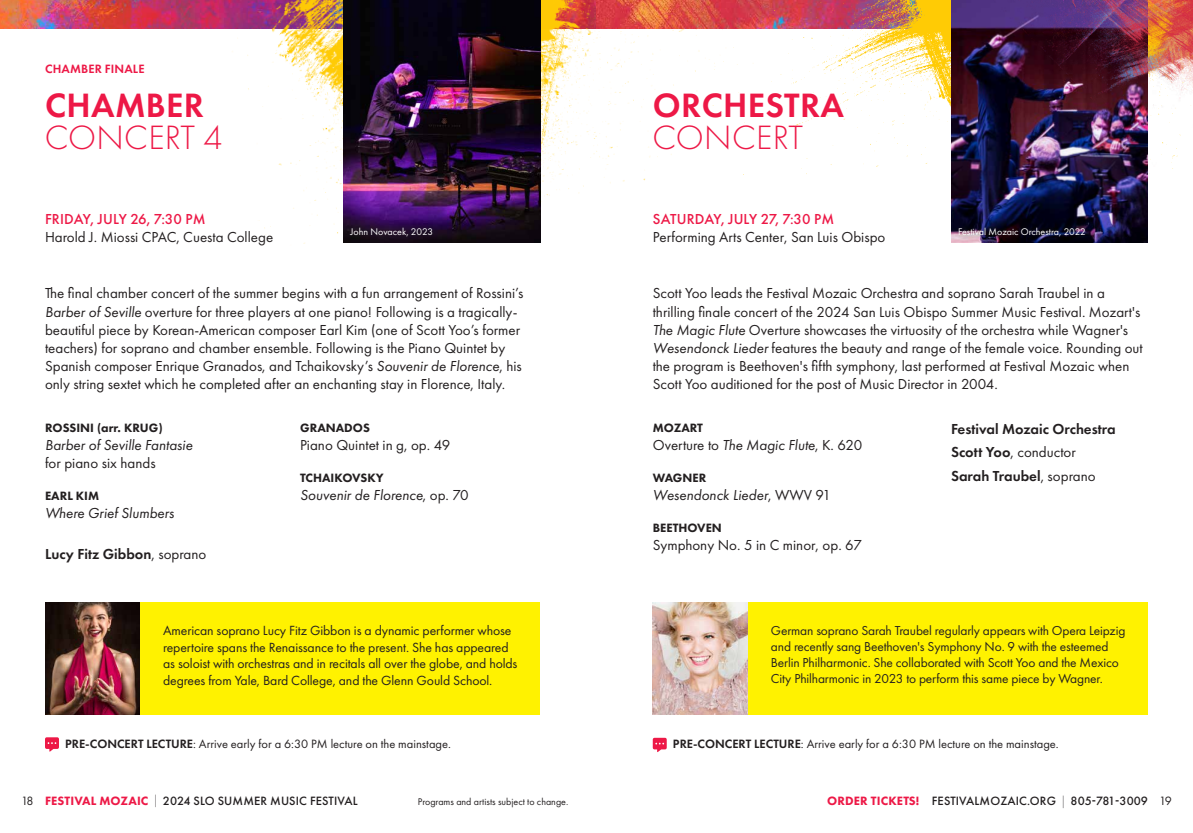
<style>
.page{position:relative;width:1193px;height:833px;background:#fff}
.page>*{position:absolute;margin:0;border:0;box-sizing:border-box;transform-origin:0 0}
.t1{font:600 35px "Futura PT";letter-spacing:.01em;color:#ed1846}
.t2{font:300 35px "Futura PT";letter-spacing:.01em;color:#ed1846}
.t3{font:15px/18px "Futura PT";color:#231f20}
.t4{font:italic 15px "Futura PT";color:#231f20}
.t5{font:600 15px/23.6px "Futura PT";color:#231f20}
.t6{font:500 15px "Futura PT";letter-spacing:.01em;color:#ed1846}
.t7{font:13.75px/16.5px "Futura PT";letter-spacing:-.01em;color:#231f20}
.t8{font:13.5px/16.1px "Futura PT";letter-spacing:-.01em;color:#231f20}
.t9{font:12.5px "Futura PT";color:#231f20}
.t10{font:800 12.5px "Futura PT";color:#231f20}
.t11{font:500 12.5px "Futura PT";letter-spacing:.01em;color:#231f20}
.t12{font:500 12.5px "Futura PT";letter-spacing:.01em;color:#231f20;scale:.3 1}
.t13{font:600 12.5px "Futura PT";letter-spacing:.01em;color:#ed1846}
.t14{font:10px "Futura PT";color:#fff}
.t15{font:10px "Futura PT";color:#231f20}
.s1{font-style:italic}
.s2{font-style:normal}
.s3{font-weight:400}
.s4{font-weight:600}
.s5{font-weight:800;color:#ed1846}
</style>
<div class="page">
<img style="left:0;top:0;width:218px;height:28px">
<img style="left:218px;top:0;width:494px;height:244px">
<img style="left:712px;top:0;width:461px;height:175px">
<svg style="left:652px;top:737px;width:14px;height:15px"></svg>
<img style="left:951px;top:166px;width:197px;height:76px">
<img style="left:652px;top:602px;width:96px;height:112px">
<div style="left:748px;top:602px;width:400px;height:112px;background:#fff200"></div>
<svg style="left:45px;top:737px;width:14px;height:14px"></svg>
<img style="left:343px;top:0;width:197px;height:242px">
<img style="left:45px;top:602px;width:96px;height:112px">
<div style="left:141px;top:602px;width:399px;height:112px;background:#fff200"></div>
<div style="left:954px;top:223px;width:135px;height:18px;background:#231f20;opacity:.7"></div>
<div style="left:345px;top:223px;width:92px;height:18px;background:#231f20;opacity:.7"></div>
<img style="left:854px;top:0;width:338px;height:166px">
<p class="t13" style="left:45px;top:61px;width:101px">CHAMBER FINALE</p>
<h1 class="t1" style="left:45px;top:83px;width:160px">CHAMBER</h1>
<h1 class="t2" style="left:45px;top:118px;width:179px">CONCERT 4</h1>
<p class="t6" style="left:45px;top:210px;width:162px">FRIDAY, JULY 26, 7:30 PM</p>
<p class="t3" style="left:45px;top:228px;width:230px">Harold J. Miossi CPAC, Cuesta College</p>
<h1 class="t1" style="left:653px;top:83px;width:193px">ORCHESTRA</h1>
<h1 class="t2" style="left:652px;top:118px;width:152px">CONCERT</h1>
<p class="t6" style="left:653px;top:210px;width:183px">SATURDAY, JULY 27, 7:30 PM</p>
<p class="t3" style="left:652px;top:228px;width:234px">Performing Arts Center, San Luis Obispo</p>
<p class="t14" style="left:350px;top:225px;width:84px">John Novacek, 2023</p>
<p class="t14" style="left:958px;top:225px;width:129px">Festival Mozaic Orchestra, 2022</p>
<p class="t3" style="left:45px;top:284px;width:480px">The final chamber concert of the summer begins with a fun arrangement of Rossini’s <span class="s1">Barber of Seville</span> overture for three players at one piano! Following is a tragically&shy;beautiful piece by Korean-American composer Earl Kim (one of Scott Yoo’s former teachers) for soprano and chamber ensemble. Following is the Piano Quintet by Spanish composer Enrique Granados, and Tchaikovsky’s <span class="s1">Souvenir de Florence</span>, his only string sextet which he completed after an enchanting stay in Florence, Italy.</p>
<p class="t10" style="left:45px;top:420px;width:119px">ROSSINI (arr. KRUG)</p>
<p class="t4" style="left:45px;top:436px;width:149px">Barber of Seville Fantasie</p>
<p class="t3" style="left:45px;top:454px;width:112px">for piano six hands</p>
<p class="t10" style="left:45px;top:487px;width:56px">EARL KIM</p>
<p class="t4" style="left:45px;top:504px;width:130px">Where Grief Slumbers</p>
<p class="t10" style="left:300px;top:420px;width:71px">GRANADOS</p>
<p class="t3" style="left:300px;top:436px;width:152px">Piano Quintet in g, op. 49</p>
<p class="t10" style="left:300px;top:469px;width:85px">TCHAIKOVSKY</p>
<p class="t4" style="left:300px;top:486px;width:170px">Souvenir de Florence<span class="s2">, op. 70</span></p>
<p class="t5" style="left:45px;top:541px;width:163px">Lucy Fitz Gibbon<span class="s3">, soprano</span></p>
<p class="t7" style="left:163px;top:622px;width:356px">American soprano Lucy Fitz Gibbon is a dynamic performer whose repertoire spans the Renaissance to the present. She has appeared as soloist with orchestras and in recitals all over the globe, and holds degrees from Yale, Bard College, and the Glenn Gould School.</p>
<p class="t9" style="left:65px;top:736px;width:387px"><span class="s4">PRE-CONCERT LECTURE</span>: Arrive early for a 6:30 PM lecture on the mainstage.</p>
<p class="t3" style="left:652px;top:284px;width:491px">Scott Yoo leads the Festival Mozaic Orchestra and soprano Sarah Traubel in a thrilling finale concert of the 2024 San Luis Obispo Summer Music Festival. Mozart's <span class="s1">The Magic Flute</span> Overture showcases the virtuosity of the orchestra while Wagner's <span class="s1">Wesendonck Lieder</span> features the beauty and range of the female voice. Rounding out the program is Beethoven's fifth symphony, last performed at Festival Mozaic when Scott Yoo auditioned for the post of Music Director in 2004.</p>
<p class="t10" style="left:652px;top:420px;width:52px">MOZART</p>
<p class="t3" style="left:652px;top:436px;width:211px">Overture to <span class="s1">The Magic Flute</span>, K. 620</p>
<p class="t10" style="left:652px;top:469px;width:55px">WAGNER</p>
<p class="t4" style="left:652px;top:486px;width:180px">Wesendonck Lieder<span class="s2">, WWV 91</span></p>
<p class="t10" style="left:652px;top:519px;width:71px">BEETHOVEN</p>
<p class="t3" style="left:652px;top:535px;width:211px">Symphony No. 5 in C minor, op. 67</p>
<p class="t5" style="left:951px;top:417px;width:166px">Festival Mozaic Orchestra<br>Scott Yoo<span class="s3">, conductor<br></span>Sarah Traubel<span class="s3">, soprano</span></p>
<p class="t8" style="left:771px;top:622px;width:356px">German soprano Sarah Traubel regularly appears with Opera Leipzig and recently sang Beethoven's Symphony No. 9 with the esteemed Berlin Philharmonic. She collaborated with Scott Yoo and the Mexico City Philharmonic in 2023 to perform this same piece by Wagner.</p>
<p class="t9" style="left:673px;top:736px;width:387px"><span class="s4">PRE-CONCERT LECTURE</span>: Arrive early for a 6:30 PM lecture on the mainstage.</p>
<p class="t12" style="left:21px;top:793px;width:1123px"><span class="s3">18</span> <span class="s5">FESTIVAL MOZAIC</span> | 2024 SLO SUMMER MUSIC FESTIVAL</p>
<p class="t11" style="left:827px;top:793px;width:346px"><span class="s5">ORDER TICKETS!</span> FESTIVALMOZAIC.ORG | 805-781-3009 <span class="s3">19</span></p>
<p class="t15" style="left:418px;top:795px;width:152px">Programs and artists subject to change.</p>
</div>
